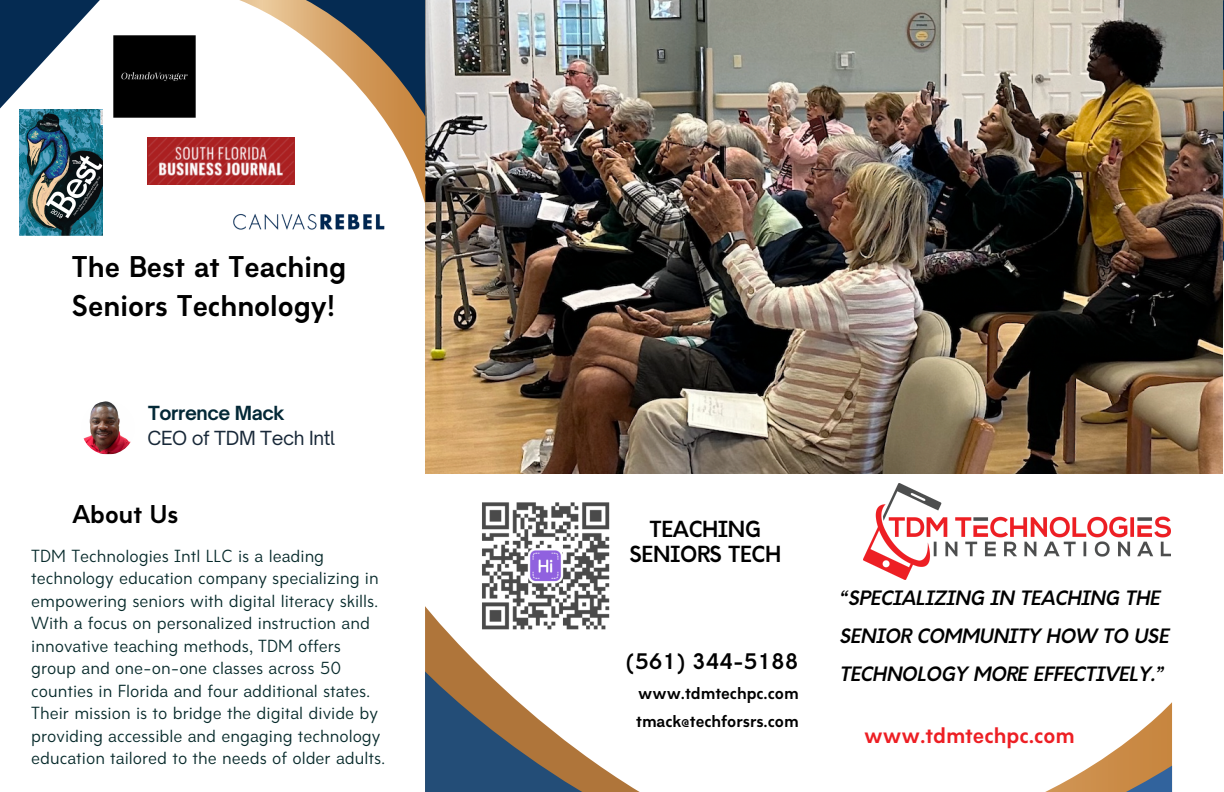
<style>
.page{position:relative;width:1224px;height:792px;background:#fff}
.page>*{position:absolute;margin:0;border:0;box-sizing:border-box;transform-origin:0 0}
.t1{font:700 27.9px/39px "Amicale";color:#000}
.t2{font:700 23.9px "Amicale";color:#000}
.t3{font:700 21.6px/25.5px "Amicale";letter-spacing:-.02em;color:#000;text-align:center}
.t4{font:700 21px "Amicale";color:#ed1f24}
.t5{font:700 21px "Amicale";color:#000}
.t6{font:italic 700 19.3px/38.2px "Amicale";letter-spacing:-.02em;color:#000}
.t7{font:18.6px "Open Sauce One";letter-spacing:-.02em;color:#182838}
.t8{font:700 18.6px "Open Sauce One";letter-spacing:-.02em;color:#032836}
.t9{font:16.3px/22.5px "Amicale";color:#072a2b}
.t10{font:700 16px "Amicale";color:#000}
</style>
<div class="page">
<img style="left:425px;top:0;width:798px;height:473px">
<svg style="left:425px;top:606px;width:60px;height:65px"></svg>
<svg style="left:425px;top:671px;width:747px;height:121px"></svg>
<svg style="left:0;top:0;width:52px;height:109px;fill:#052b52"></svg>
<svg style="left:102px;top:117px;width:323px;height:88px"></svg>
<svg style="left:52px;top:0;width:373px;height:117px"></svg>
<img style="left:81px;top:401px;width:54px;height:54px;border-radius:50%">
<img style="left:864px;top:483px;width:307px;height:96px">
<img style="left:19px;top:109px;width:83px;height:126px">
<img style="left:221px;top:203px;width:172px;height:27px">
<img style="left:113px;top:36px;width:82px;height:82px">
<img style="left:148px;top:138px;width:147px;height:47px">
<img style="left:480px;top:502px;width:130px;height:132px">
<p class="t1" style="left:72px;top:250px;width:276px">The Best at Teaching<br>Seniors Technology!</p>
<h4 class="t8" style="left:148px;top:401px;width:138px">Torrence Mack</h4>
<p class="t7" style="left:148px;top:426px;width:189px">CEO of TDM Tech Intl</p>
<p class="t2" style="left:72px;top:505px;width:108px">About Us</p>
<h3 class="t9" style="left:31px;top:546px;width:356px">TDM Technologies Intl LLC is a leading technology education company specializing in empowering seniors with digital literacy skills.<br>With a focus on personalized instruction and innovative teaching methods, TDM offers group and one-on-one classes across 50 counties in Florida and four additional states.<br>Their mission is to bridge the digital divide by providing accessible and engaging technology education tailored to the needs of older adults.</h3>
<p class="t3" style="left:629px;top:518px;width:153px">TEACHING<br>SENIORS TECH</p>
<p class="t5" style="left:626px;top:653px;width:174px">(561) 344-5188</p>
<h2 class="t10" style="left:638px;top:687px;width:162px">www.tdmtechpc.com</h2>
<p class="t10" style="left:636px;top:715px;width:164px">tmack@techforsrs.com</p>
<h6 class="t6" style="left:840px;top:581px;width:331px">“SPECIALIZING IN TEACHING THE<br>SENIOR COMMUNITY HOW TO USE<br>TECHNOLOGY MORE EFFECTIVELY.”</h6>
<p class="t4" style="left:864px;top:727px;width:212px">www.tdmtechpc.com</p>
</div>
